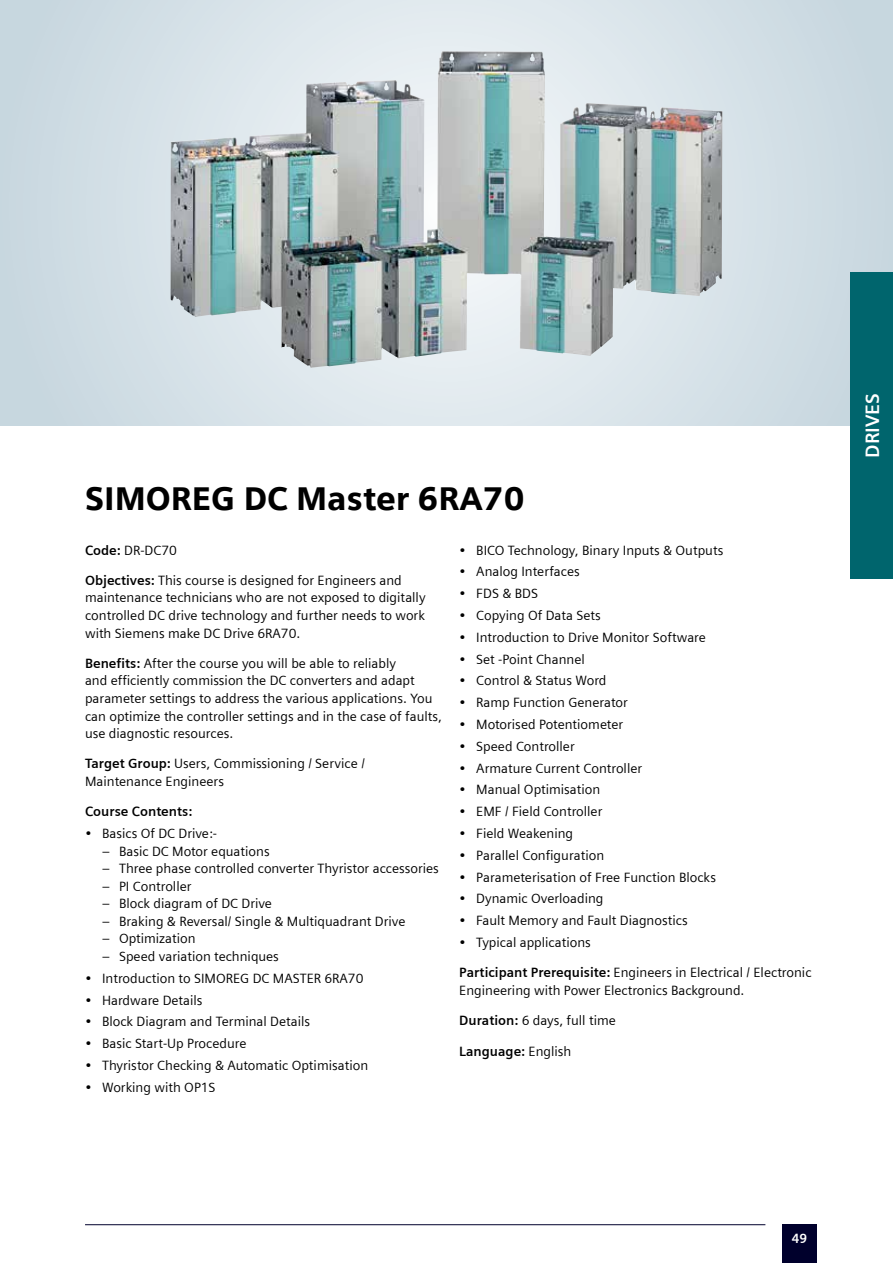
<style>
.page{position:relative;width:893px;height:1263px;background:#fff}
.page>*{position:absolute;margin:0;border:0;box-sizing:border-box;transform-origin:0 0}
.t1{font:900 33px "Siemens Sans";color:#000}
.t2{font:700 19.5px "Siemens Sans";color:#fff}
.t3{font:13.5px/17.5px "Siemens Sans";color:#000}
.t4{font:700 13.5px "Siemens Sans";color:#000}
.t5{font:700 13.5px "Siemens Sans";color:#fff}
.s1{font-weight:700}
.s2{font-weight:400}
</style>
<div class="page">
<svg style="left:0;top:0;width:893px;height:425px;background:#d3dfe6"></svg>
<img style="left:170px;top:51px;width:552px;height:317px">
<div style="left:782px;top:1225px;width:34px;height:38px;background:#00002c"></div>
<hr style="left:85px;top:1224px;width:680px;height:1px;background:#00002c">
<div style="left:850px;top:272px;width:43px;height:306px;background:#00656d"></div>
<h1 class="t1" style="left:85px;top:479px;width:441px">SIMOREG DC Master 6RA70</h1>
<p class="t3" style="left:85px;top:541px;width:93px"><span class="s1">Code:</span> DR-DC70</p>
<p class="t3" style="left:85px;top:571px;width:342px"><span class="s1">Objectives:</span> This course is designed for Engineers and maintenance technicians who are not exposed to digitally controlled DC drive technology and further needs to work with Siemens make DC Drive 6RA70.</p>
<p class="t3" style="left:85px;top:654px;width:358px"><span class="s1">Benefits:</span> After the course you will be able to reliably<br>and efficiently commission the DC converters and adapt parameter settings to address the various applications. You can optimize the controller settings and in the case of faults, use diagnostic resources.</p>
<p class="t3" style="left:85px;top:755px;width:281px"><span class="s1">Target Group:</span> Users, Commissioning / Service /<br>Maintenance Engineers</p>
<p class="t4" style="left:85px;top:804px;width:109px">Course Contents:</p>
<p class="t3" style="left:85px;top:825px;width:134px">• Basics Of DC Drive:-</p>
<p class="t3" style="left:102px;top:842px;width:169px">– Basic DC Motor equations</p>
<p class="t3" style="left:102px;top:860px;width:338px">– Three phase controlled converter Thyristor accessories</p>
<p class="t3" style="left:102px;top:877px;width:91px">– PI Controller</p>
<p class="t3" style="left:102px;top:895px;width:171px">– Block diagram of DC Drive</p>
<p class="t3" style="left:102px;top:912px;width:305px">– Braking &amp; Reversal/ Single &amp; Multiquadrant Drive</p>
<p class="t3" style="left:102px;top:930px;width:95px">– Optimization</p>
<p class="t3" style="left:102px;top:947px;width:178px">– Speed variation techniques</p>
<p class="t3" style="left:85px;top:969px;width:280px">• Introduction to SIMOREG DC MASTER 6RA70</p>
<p class="t3" style="left:85px;top:991px;width:119px">• Hardware Details</p>
<p class="t3" style="left:85px;top:1013px;width:227px">• Block Diagram and Terminal Details</p>
<p class="t3" style="left:85px;top:1035px;width:163px">• Basic Start-Up Procedure</p>
<p class="t3" style="left:85px;top:1056px;width:285px">• Thyristor Checking &amp; Automatic Optimisation</p>
<p class="t3" style="left:85px;top:1078px;width:132px">• Working with OP1S</p>
<p class="t3" style="left:459px;top:541px;width:266px">• BICO Technology, Binary Inputs &amp; Outputs</p>
<p class="t3" style="left:459px;top:563px;width:122px">• Analog Interfaces</p>
<p class="t3" style="left:459px;top:585px;width:80px">• FDS &amp; BDS</p>
<p class="t3" style="left:459px;top:607px;width:143px">• Copying Of Data Sets</p>
<p class="t3" style="left:459px;top:628px;width:248px">• Introduction to Drive Monitor Software</p>
<p class="t3" style="left:459px;top:650px;width:127px">• Set -Point Channel</p>
<p class="t3" style="left:459px;top:672px;width:149px">• Control &amp; Status Word</p>
<p class="t3" style="left:459px;top:694px;width:170px">• Ramp Function Generator</p>
<p class="t3" style="left:459px;top:716px;width:165px">• Motorised Potentiometer</p>
<p class="t3" style="left:459px;top:737px;width:117px">• Speed Controller</p>
<p class="t3" style="left:459px;top:759px;width:184px">• Armature Current Controller</p>
<p class="t3" style="left:459px;top:781px;width:143px">• Manual Optimisation</p>
<p class="t3" style="left:459px;top:803px;width:145px">• EMF / Field Controller</p>
<p class="t3" style="left:459px;top:825px;width:115px">• Field Weakening</p>
<p class="t3" style="left:459px;top:846px;width:146px">• Parallel Configuration</p>
<p class="t3" style="left:459px;top:868px;width:258px">• Parameterisation of Free Function Blocks</p>
<p class="t3" style="left:459px;top:890px;width:146px">• Dynamic Overloading</p>
<p class="t3" style="left:459px;top:912px;width:230px">• Fault Memory and Fault Diagnostics</p>
<p class="t3" style="left:459px;top:934px;width:133px">• Typical applications</p>
<p class="t3" style="left:459px;top:964px;width:354px"><span class="s1">Participant Prerequisite:</span> Engineers in Electrical / Electronic<br>Engineering with Power Electronics Background.</p>
<p class="t3" style="left:459px;top:1012px;width:158px"><span class="s1">Duration:</span> 6 days, full time</p>
<p class="t4" style="left:459px;top:1043px;width:114px">Language: <span class="s2">English</span></p>
<h2 class="t2" style="left:861px;top:458px;width:66px;rotate:-90deg">DRIVES</h2>
<p class="t5" style="left:792px;top:1231px;width:17px">49</p>
</div>
